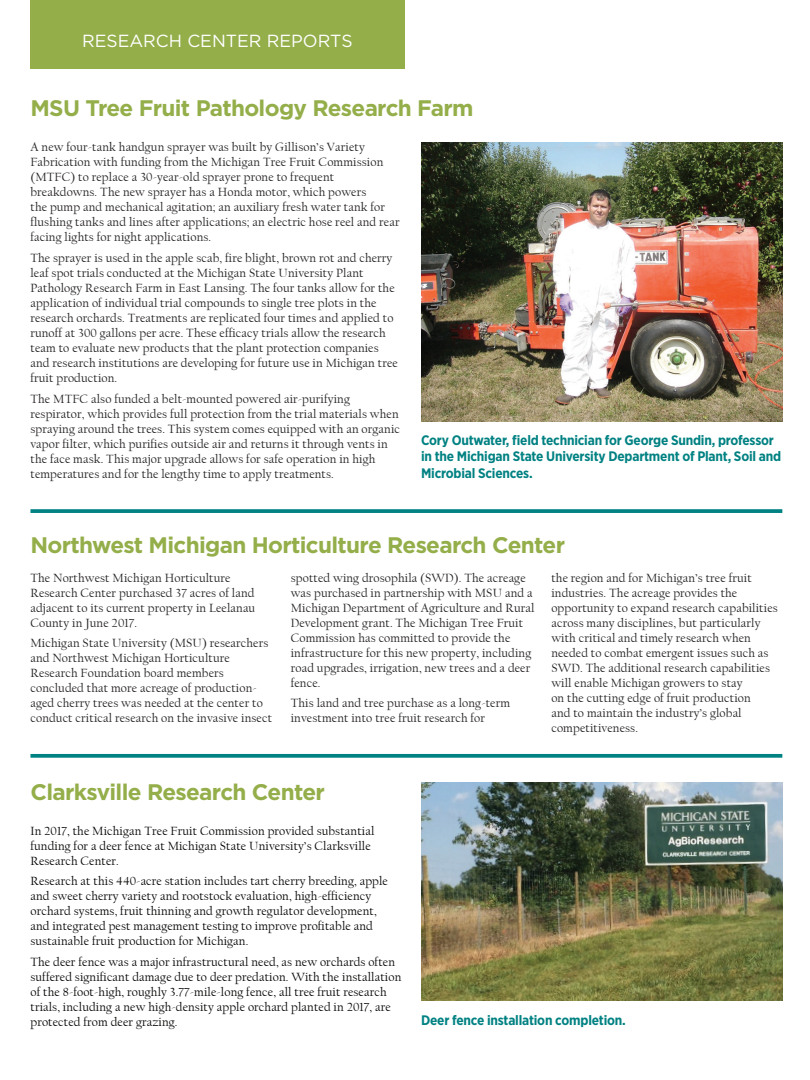
<style>
.page{position:relative;width:810px;height:1080px;background:#fff}
.page>*{position:absolute;margin:0;border:0;box-sizing:border-box;transform-origin:0 0}
.t1{font:700 22.5px "Gotham";letter-spacing:-.03em;color:#94ae4a}
.t2{font:17.5px "Gotham";color:#fff}
.t3{font:700 13.75px/16.5px "Gotham Narrow";letter-spacing:-.015em;color:#008182}
.t4{font:12.5px/15px "Californian FB";letter-spacing:.01em;color:#231f20}
.t5{font:12.5px/15px "Californian FB";letter-spacing:.01em;color:#040503}
</style>
<div class="page">
<svg style="left:30px;top:509px;width:752px;height:4px;background:#0f8889"></svg>
<svg style="left:30px;top:754px;width:752px;height:4px;background:#128a8b"></svg>
<img style="left:421px;top:782px;width:361px;height:219px">
<img style="left:421px;top:142px;width:361px;height:280px">
<div style="left:30px;top:0;width:374px;height:68px;background:#94ae4a"></div>
<h2 class="t2" style="left:82px;top:30px;width:272px">RESEARCH CENTER REPORTS</h2>
<h1 class="t1" style="left:30px;top:93px;width:445px">MSU Tree Fruit Pathology Research Farm</h1>
<p class="t4" style="left:30px;top:140px;width:371px">A new four-tank handgun sprayer was built by Gillison’s Variety Fabrication with funding from the Michigan Tree Fruit Commission (MTFC) to replace a 30-year-old sprayer prone to frequent breakdowns. The new sprayer has a Honda motor, which powers<br>the pump and mechanical agitation; an auxiliary fresh water tank for flushing tanks and lines after applications; an electric hose reel and rear facing lights for night applications.</p>
<p class="t4" style="left:30px;top:251px;width:369px">The sprayer is used in the apple scab, fire blight, brown rot and cherry leaf spot trials conducted at the Michigan State University Plant Pathology Research Farm in East Lansing. The four tanks allow for the application of individual trial compounds to single tree plots in the research orchards. Treatments are replicated four times and applied to runoff at 300 gallons per acre. These efficacy trials allow the research team to evaluate new products that the plant protection companies and research institutions are developing for future use in Michigan tree fruit production.</p>
<p class="t4" style="left:30px;top:391px;width:371px">The MTFC also funded a belt-mounted powered air-purifying respirator, which provides full protection from the trial materials when spraying around the trees. This system comes equipped with an organic vapor filter, which purifies outside air and returns it through vents in the face mask. This major upgrade allows for safe operation in high temperatures and for the lengthy time to apply treatments.</p>
<p class="t3" style="left:421px;top:431px;width:362px">Cory Outwater, field technician for George Sundin, professor in the Michigan State University Department of Plant, Soil and<br>Microbial Sciences.</p>
<h1 class="t1" style="left:30px;top:531px;width:536px">Northwest Michigan Horticulture Research Center</h1>
<p class="t4" style="left:30px;top:570px;width:226px">The Northwest Michigan Horticulture Research Center purchased 37 acres of land adjacent to its current property in Leelanau County in June 2017.</p>
<p class="t4" style="left:30px;top:636px;width:243px">Michigan State University (MSU) researchers and Northwest Michigan Horticulture Research Foundation board members concluded that more acreage of production&shy;aged cherry trees was needed at the center to conduct critical research on the invasive insect</p>
<p class="t4" style="left:291px;top:570px;width:245px">spotted wing drosophila (SWD). The acreage was purchased in partnership with MSU and a Michigan Department of Agriculture and Rural Development grant. The Michigan Tree Fruit Commission has committed to provide the infrastructure for this new property, including road upgrades, irrigation, new trees and a deer fence.</p>
<p class="t4" style="left:291px;top:696px;width:221px">This land and tree purchase as a long-term investment into tree fruit research for</p>
<p class="t4" style="left:551px;top:570px;width:228px">the region and for Michigan’s tree fruit industries. The acreage provides the opportunity to expand research capabilities across many disciplines, but particularly with critical and timely research when needed to combat emergent issues such as SWD. The additional research capabilities will enable Michigan growers to stay<br>on the cutting edge of fruit production<br>and to maintain the industry’s global competitiveness.</p>
<h1 class="t1" style="left:30px;top:777px;width:296px">Clarksville Research Center</h1>
<p class="t5" style="left:30px;top:823px;width:345px">In 2017, the Michigan Tree Fruit Commission provided substantial funding for a deer fence at Michigan State University’s Clarksville<br>Research Center.</p>
<p class="t5" style="left:30px;top:874px;width:359px">Research at this 440-acre station includes tart cherry breeding, apple and sweet cherry variety and rootstock evaluation, high-efficiency orchard systems, fruit thinning and growth regulator development, and integrated pest management testing to improve profitable and sustainable fruit production for Michigan.</p>
<p class="t5" style="left:30px;top:954px;width:372px">The deer fence was a major infrastructural need, as new orchards often suffered significant damage due to deer predation. With the installation of the 8-foot-high, roughly 3.77-mile-long fence, all tree fruit research trials, including a new high-density apple orchard planted in 2017, are protected from deer grazing.</p>
<p class="t3" style="left:421px;top:1012px;width:206px">Deer fence installation completion.</p>
</div>
